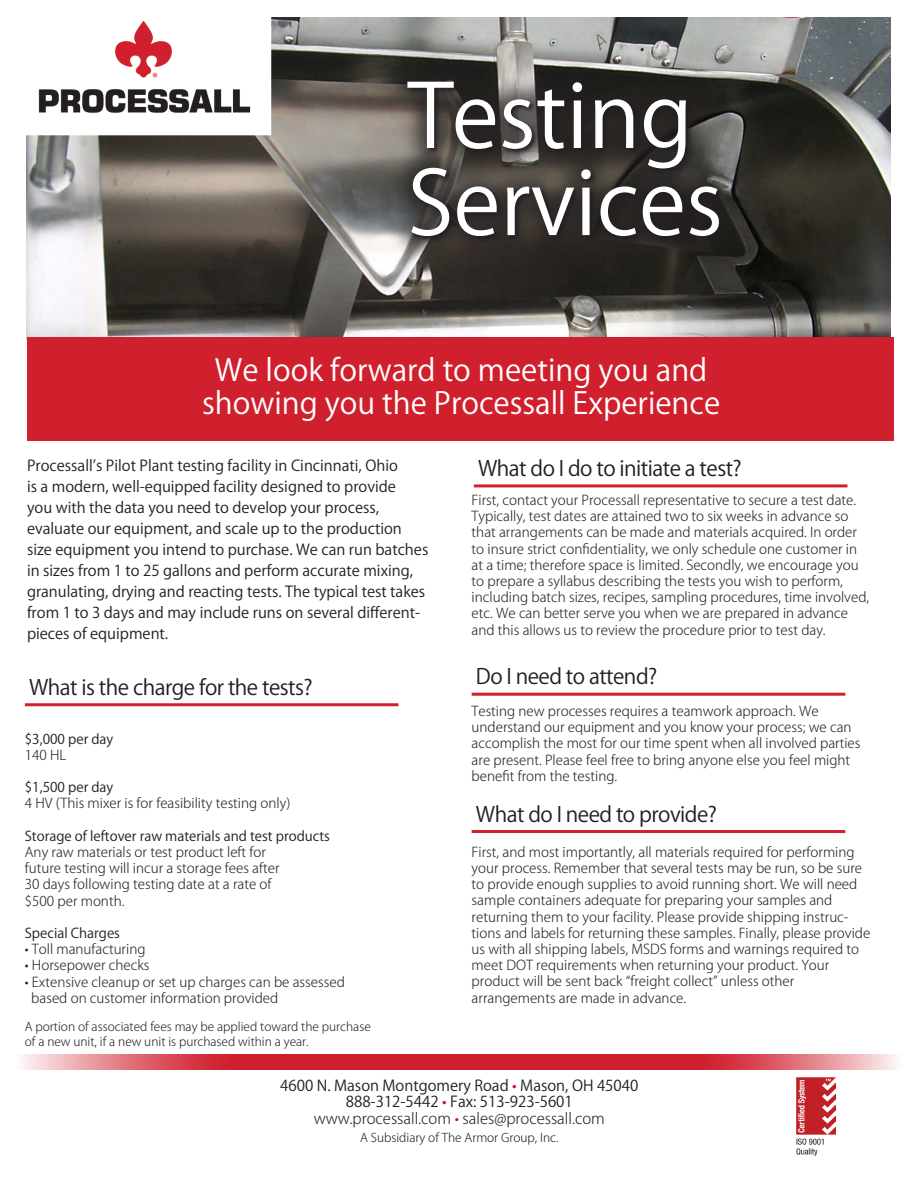
<style>
.page{position:relative;width:918px;height:1188px;background:#fff}
.page>*{position:absolute;margin:0;border:0;box-sizing:border-box;transform-origin:0 0}
.t1{font:87.15px "Koz Go Pr 6 N";color:#fff}
.t2{font:30px "Koz Go Pr 6 N";color:#fff}
.t3{font:21px "Koz Go Pr 6 N";letter-spacing:-.025em;color:#231f20}
.t4{font:15px/21px "Koz Go Pr 6 N";color:#231f20}
.t5{font:15px "Koz Go Pro";color:#231f20}
.t6{font:300 15px "Koz Go Pro";color:#231f20}
.t7{font:300 13.5px/16.2px "Koz Go Pro";color:#231f20}
.t8{font:13.5px "Koz Go Pr 6 N";color:#231f20}
.t9{font:300 12px "Koz Go Pro";color:#231f20}
.s1{color:#d30d2b}
</style>
<div class="page">
<img style="left:26px;top:17px;width:865px;height:322px">
<svg style="left:23px;top:1054px;width:446px;height:16px;background:#d84a55"></svg>
<svg style="left:469px;top:1054px;width:427px;height:16px;background:#d84954"></svg>
<img style="left:797px;top:1077px;width:38px;height:78px">
<div style="left:16px;top:14px;width:255px;height:121px;background:#fff"></div>
<img style="left:38px;top:22px;width:213px;height:91px">
<div style="left:382px;top:56px;width:362px;height:206px;background:#231f20;opacity:.73"></div>
<div style="left:27px;top:338px;width:867px;height:103px;background:#d0202e"></div>
<hr style="left:25px;top:703px;width:374px;height:3px;background:#d0202e">
<hr style="left:474px;top:484px;width:374px;height:3px;background:#d0202e">
<hr style="left:472px;top:693px;width:373px;height:3px;background:#d0202e">
<hr style="left:472px;top:830px;width:373px;height:3px;background:#d0202e">
<p class="t1" style="left:408px;top:67px;width:287px">Testing</p>
<p class="t1" style="left:408px;top:154px;width:317px">Services</p>
<p class="t2" style="left:215px;top:353px;width:494px">We look forward to meeting you and</p>
<p class="t2" style="left:202px;top:386px;width:520px">showing you the Processall Experience</p>
<p class="t4" style="left:27px;top:456px;width:372px">Processall’s Pilot Plant testing facility in Cincinnati, Ohio</p>
<p class="t4" style="left:27px;top:477px;width:371px">is a modern, well-equipped facility designed to provide</p>
<p class="t4" style="left:27px;top:498px;width:354px">you with the data you need to develop your process,</p>
<p class="t4" style="left:27px;top:519px;width:403px">evaluate our equipment, and scale up to the production size equipment you intend to purchase. We can run batches in sizes from 1 to 25 gallons and perform accurate mixing, granulating, drying and reacting tests. The typical test takes from 1 to 3 days and may include runs on several different&shy;pieces of equipment.</p>
<p class="t3" style="left:478px;top:457px;width:265px">What do I do to initiate a test?</p>
<p class="t7" style="left:472px;top:492px;width:386px">First, contact your Processall representative to secure a test date.<br>Typically, test dates are attained two to six weeks in advance so</p>
<p class="t7" style="left:472px;top:524px;width:387px">that arrangements can be made and materials acquired. In order</p>
<p class="t7" style="left:472px;top:541px;width:387px">to insure strict confidentiality, we only schedule one customer in</p>
<p class="t7" style="left:472px;top:557px;width:389px">at a time; therefore space is limited. Secondly, we encourage you</p>
<p class="t7" style="left:472px;top:573px;width:399px">to prepare a syllabus describing the tests you wish to perform, including batch sizes, recipes, sampling procedures, time involved, etc. We can better serve you when we are prepared in advance</p>
<p class="t7" style="left:472px;top:622px;width:355px">and this allows us to review the procedure prior to test day.</p>
<p class="t3" style="left:476px;top:665px;width:183px">Do I need to attend?</p>
<p class="t7" style="left:472px;top:703px;width:349px">Testing new processes requires a teamwork approach. We</p>
<p class="t7" style="left:472px;top:719px;width:381px">understand our equipment and you know your process; we can</p>
<p class="t7" style="left:472px;top:735px;width:390px">accomplish the most for our time spent when all involved parties</p>
<p class="t7" style="left:472px;top:752px;width:380px">are present. Please feel free to bring anyone else you feel might benefit from the testing.</p>
<p class="t3" style="left:476px;top:802px;width:243px">What do I need to provide?</p>
<p class="t7" style="left:472px;top:844px;width:400px">First, and most importantly, all materials required for performing your process. Remember that several tests may be run, so be sure to provide enough supplies to avoid running short. We will need sample containers adequate for preparing your samples and returning them to your facility. Please provide shipping instruc&shy;tions and labels for returning these samples. Finally, please provide us with all shipping labels, MSDS forms and warnings required to meet DOT requirements when returning your product. Your</p>
<p class="t7" style="left:472px;top:973px;width:324px">product will be sent back “freight collect” unless other</p>
<p class="t7" style="left:472px;top:990px;width:216px">arrangements are made in advance.</p>
<p class="t3" style="left:29px;top:675px;width:285px">What is the charge for the tests?</p>
<p class="t8" style="left:25px;top:731px;width:90px">$3,000 per day</p>
<p class="t7" style="left:25px;top:747px;width:43px">140 HL</p>
<p class="t8" style="left:25px;top:780px;width:90px">$1,500 per day</p>
<p class="t7" style="left:25px;top:796px;width:267px">4 HV (This mixer is for feasibility testing only)</p>
<p class="t8" style="left:25px;top:828px;width:307px">Storage of leftover raw materials and test products</p>
<p class="t7" style="left:25px;top:844px;width:243px">Any raw materials or test product left for</p>
<p class="t7" style="left:25px;top:860px;width:256px">future testing will incur a storage fees after</p>
<p class="t7" style="left:25px;top:877px;width:248px">30 days following testing date at a rate of</p>
<p class="t7" style="left:25px;top:893px;width:101px">$500 per month.</p>
<p class="t8" style="left:25px;top:926px;width:97px">Special Charges</p>
<p class="t7" style="left:25px;top:941px;width:122px">• Toll manufacturing</p>
<p class="t7" style="left:25px;top:958px;width:126px">• Horsepower checks</p>
<p class="t7" style="left:25px;top:974px;width:321px">• Extensive cleanup or set up charges can be assessed</p>
<p class="t7" style="left:31px;top:990px;width:248px">based on customer information provided</p>
<p class="t9" style="left:25px;top:1019px;width:348px">A portion of associated fees may be applied toward the purchase</p>
<p class="t9" style="left:25px;top:1034px;width:285px">of a new unit, if a new unit is purchased within a year.</p>
<p class="t5" style="left:280px;top:1075px;width:360px">4600 N. Mason Montgomery Road <span class="s1">•</span> Mason, OH 45040</p>
<p class="t5" style="left:346px;top:1092px;width:229px">888-312-5442 <span class="s1">•</span> Fax: 513-923-5601</p>
<p class="t6" style="left:314px;top:1108px;width:293px">www.processall.com <span class="s1">•</span> sales@processall.com</p>
<p class="t9" style="left:360px;top:1129px;width:200px">A Subsidiary of The Armor Group, Inc.</p>
</div>
